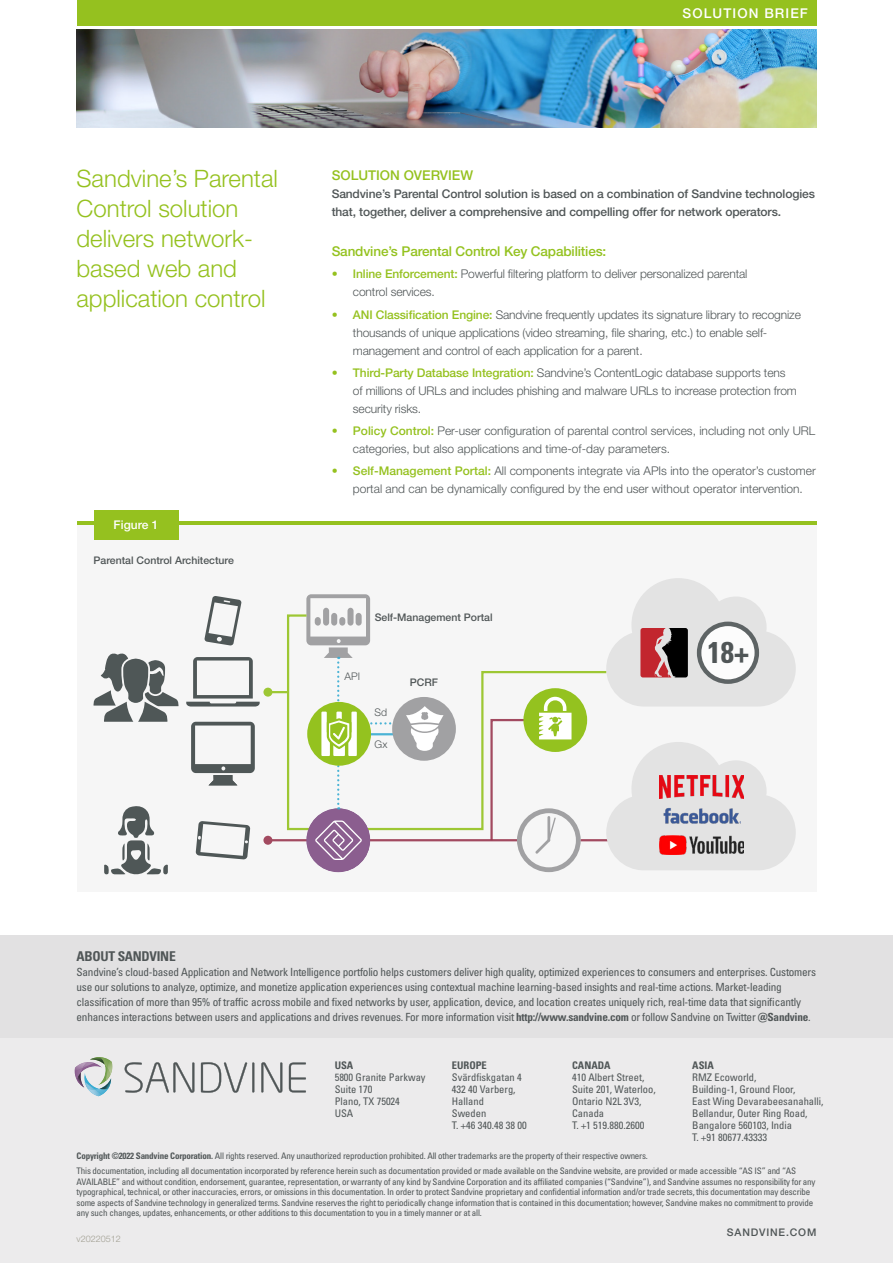
<style>
.page{position:relative;width:893px;height:1263px;background:#fff}
.page>*{position:absolute;margin:0;border:0;box-sizing:border-box;transform-origin:0 0}
.t1{font:700 condensed 30px "Univers LT Pro";color:#505657}
.t2{font:300 24px/30px "Helvetica Neue LT Pro";color:#95c11f}
.t3{font:500 13.5px "Helvetica Neue LT Pro";letter-spacing:-.01em;color:#94c21f}
.t4{font:500 13.5px "Helvetica Neue LT Pro";color:#95c11f}
.t5{font:500 13.5px "Helvetica Neue LT Pro";letter-spacing:.08em;color:#fff}
.t6{font:700 condensed 13.5px "Univers LT Pro";letter-spacing:-.02em;color:#505657}
.t7{font:300 12px/18px "Helvetica Neue LT Pro";letter-spacing:-.01em;color:#505657}
.t8{font:500 12px/18px "Helvetica Neue LT Pro";letter-spacing:-.01em;color:#505657}
.t9{font:500 12px "Helvetica Neue LT Pro";color:#fff}
.t10{font:condensed 11.25px/15px "Univers LT Pro";letter-spacing:-.02em;color:#505657}
.t11{font:condensed 10.5px/12px "Univers LT Pro";color:#505657}
.t12{font:500 10.5px "Helvetica Neue LT Pro";color:#505657}
.t13{font:700 condensed 10.5px "Univers LT Pro";color:#505657}
.t14{font:500 10.5px "Helvetica Neue LT Pro";letter-spacing:.08em;color:#505657}
.t15{font:300 10.5px "Helvetica Neue LT Pro";color:#505657}
.t16{font:condensed 9px/10.5px "Univers LT Pro";letter-spacing:-.02em;color:#505657}
.t17{font:300 9px "Helvetica Neue LT Pro";color:#a19f92}
.s1{font-weight:500;color:#95c11f}
.s2{font-weight:700}
</style>
<div class="page">
<div style="left:77px;top:0;width:739px;height:26px;background:#95c11f"></div>
<img style="left:77px;top:30px;width:739px;height:98px">
<div style="left:77px;top:525px;width:739px;height:367px;background:#f6f6f6"></div>
<hr style="left:77px;top:521px;width:739px;height:4px;background:#95c11f">
<div style="left:94px;top:510px;width:84px;height:30px;background:#95c11f"></div>
<svg style="left:93px;top:653px;width:86px;height:69px"></svg>
<svg style="left:104px;top:806px;width:64px;height:69px"></svg>
<svg style="left:191px;top:722px;width:64px;height:63px"></svg>
<svg style="left:186px;top:657px;width:74px;height:49px"></svg>
<svg style="left:204px;top:596px;width:38px;height:50px"></svg>
<svg style="left:196px;top:821px;width:54px;height:38px"></svg>
<hr style="left:268px;top:839px;width:249px;height:2px;background:#99374f">
<svg style="left:263px;top:836px;width:9px;height:9px"></svg>
<svg style="left:272px;top:691px;width:14px;height:2px"></svg>
<svg style="left:263px;top:688px;width:9px;height:9px"></svg>
<hr style="left:581px;top:839px;width:31px;height:2px;background:#99374f">
<svg style="left:606px;top:742px;width:190px;height:128px"></svg>
<svg style="left:286px;top:614px;width:322px;height:217px"></svg>
<div style="left:523px;top:688px;width:64px;height:64px;background:#94c21f;border-radius:50%"></div>
<svg style="left:489px;top:697px;width:92px;height:175px"></svg>
<div style="left:392px;top:697px;width:64px;height:64px;background:#a1a1a3;border-radius:50%"></div>
<svg style="left:606px;top:578px;width:190px;height:128px"></svg>
<div style="left:699px;top:624px;width:58px;height:58px;background:#fff;border-radius:50%"></div>
<div style="left:697px;top:622px;width:62px;height:62px;border:4px solid #505657;border-radius:50%"></div>
<img style="left:662px;top:807px;width:78px;height:17px">
<img style="left:659px;top:775px;width:84px;height:23px">
<img style="left:659px;top:836px;width:84px;height:19px">
<svg style="left:306px;top:594px;width:138px;height:278px"></svg>
<div style="left:0;top:1037px;width:893px;height:226px;background:#ecebec"></div>
<div style="left:0;top:935px;width:893px;height:102px;background:#e2e1e2"></div>
<svg style="left:74px;top:1057px;width:39px;height:39px"></svg>
<img style="left:77px;top:1072px;width:7px;height:15px">
<svg style="left:125px;top:1062px;width:69px;height:31px"></svg>
<svg style="left:201px;top:1062px;width:53px;height:31px"></svg>
<svg style="left:261px;top:1062px;width:21px;height:31px"></svg>
<svg style="left:289px;top:1062px;width:17px;height:30px"></svg>
<h3 class="t5" style="left:683px;top:5px;width:127px">SOLUTION BRIEF</h3>
<h2 class="t2" style="left:77px;top:163px;width:203px">Sandvine’s Parental<br>Control solution delivers network&shy;based web and application control</h2>
<h3 class="t9" style="left:114px;top:518px;width:46px">Figure 1</h3>
<p class="t12" style="left:94px;top:554px;width:142px">Parental Control Architecture</p>
<h3 class="t4" style="left:332px;top:167px;width:143px">SOLUTION OVERVIEW</h3>
<h3 class="t8" style="left:332px;top:184px;width:485px">Sandvine’s Parental Control solution is based on a combination of Sandvine technologies that, together, deliver a comprehensive and compelling offer for network operators.</h3>
<h3 class="t3" style="left:332px;top:243px;width:276px">Sandvine’s Parental Control Key Capabilities:</h3>
<h3 class="t7" style="left:353px;top:265px;width:396px;text-indent:-21px"><span class="s1">• Inline Enforcement:</span> Powerful filtering platform to deliver personalized parental control services.</h3>
<p class="t7" style="left:353px;top:305px;width:449px;text-indent:-21px"><span class="s1">• ANI Classification Engine:</span> Sandvine frequently updates its signature library to recognize thousands of unique applications (video streaming, file sharing, etc.) to enable self&shy;management and control of each application for a parent.</p>
<h3 class="t7" style="left:353px;top:363px;width:445px;text-indent:-21px"><span class="s1">• Third-Party Database Integration:</span> Sandvine’s ContentLogic database supports tens of millions of URLs and includes phishing and malware URLs to increase protection from security risks.</h3>
<h3 class="t7" style="left:353px;top:421px;width:464px;text-indent:-21px"><span class="s1">• Policy Control:</span> Per-user configuration of parental control services, including not only URL categories, but also applications and time-of-day parameters.</h3>
<h3 class="t7" style="left:353px;top:462px;width:464px;text-indent:-21px"><span class="s1">• Self-Management Portal:</span> All components integrate via APIs into the operator’s customer portal and can be dynamically configured by the end user without operator intervention.</h3>
<p class="t12" style="left:375px;top:611px;width:119px">Self-Management Portal</p>
<p class="t15" style="left:344px;top:670px;width:17px">API</p>
<p class="t15" style="left:375px;top:706px;width:14px">Sd</p>
<p class="t15" style="left:375px;top:738px;width:14px">Gx</p>
<p class="t12" style="left:410px;top:676px;width:30px">PCRF</p>
<h1 class="t1" style="left:707px;top:634px;width:43px">18+</h1>
<h3 class="t6" style="left:77px;top:948px;width:101px">ABOUT SANDVINE</h3>
<p class="t10" style="left:77px;top:965px;width:741px">Sandvine’s cloud-based Application and Network Intelligence portfolio helps customers deliver high quality, optimized experiences to consumers and enterprises. Customers use our solutions to analyze, optimize, and monetize application experiences using contextual machine learning-based insights and real-time actions. Market-leading classification of more than 95% of traffic across mobile and fixed networks by user, application, device, and location creates uniquely rich, real-time data that significantly enhances interactions between users and applications and drives revenues. For more information visit <span class="s2">http://www.sandvine.com</span> or follow Sandvine on Twitter <span class="s2">@Sandvine</span>.</p>
<p class="t13" style="left:335px;top:1059px;width:20px">USA</p>
<p class="t11" style="left:335px;top:1071px;width:92px">5800 Granite Parkway<br>Suite 170<br>Plano, TX 75024<br>USA</p>
<p class="t13" style="left:452px;top:1059px;width:37px">EUROPE</p>
<p class="t11" style="left:452px;top:1071px;width:76px">Svärdfiskgatan 4<br>432 40 Varberg,<br>Halland<br>Sweden<br>T. +46 340.48 38 00</p>
<p class="t13" style="left:572px;top:1059px;width:40px">CANADA</p>
<p class="t11" style="left:572px;top:1071px;width:85px">410 Albert Street,<br>Suite 201, Waterloo,<br>Ontario N2L 3V3,<br>Canada<br>T. +1 519.880.2600</p>
<p class="t13" style="left:692px;top:1059px;width:23px">ASIA</p>
<p class="t11" style="left:692px;top:1071px;width:133px">RMZ Ecoworld,<br>Building-1, Ground Floor,<br>East Wing Devarabeesanahalli,<br>Bellandur, Outer Ring Road,<br>Bangalore 560103, India<br>T. +91 80677.43333</p>
<p class="t16" style="left:77px;top:1149px;width:721px;line-height:14.7px"><span class="s2">Copyright ©2022 Sandvine Corporation.</span> All rights reserved. Any unauthorized reproduction prohibited. All other trademarks are the property of their respective owners.<br>This documentation, including all documentation incorporated by reference herein such as documentation provided or made available on the Sandvine website, are provided or made accessible “AS IS” and “AS</p>
<p class="t16" style="left:77px;top:1176px;width:740px">AVAILABLE” and without condition, endorsement, guarantee, representation, or warranty of any kind by Sandvine Corporation and its affiliated companies (“Sandvine”), and Sandvine assumes no responsibility for any typographical, technical, or other inaccuracies, errors, or omissions in this documentation. In order to protect Sandvine proprietary and confidential information and/or trade secrets, this documentation may describe some aspects of Sandvine technology in generalized terms. Sandvine reserves the right to periodically change information that is contained in this documentation; however, Sandvine makes no commitment to provide any such changes, updates, enhancements, or other additions to this documentation to you in a timely manner or at all.</p>
<p class="t14" style="left:727px;top:1226px;width:91px">SANDVINE.COM</p>
<p class="t17" style="left:77px;top:1233px;width:46px">v20220512</p>
</div>
